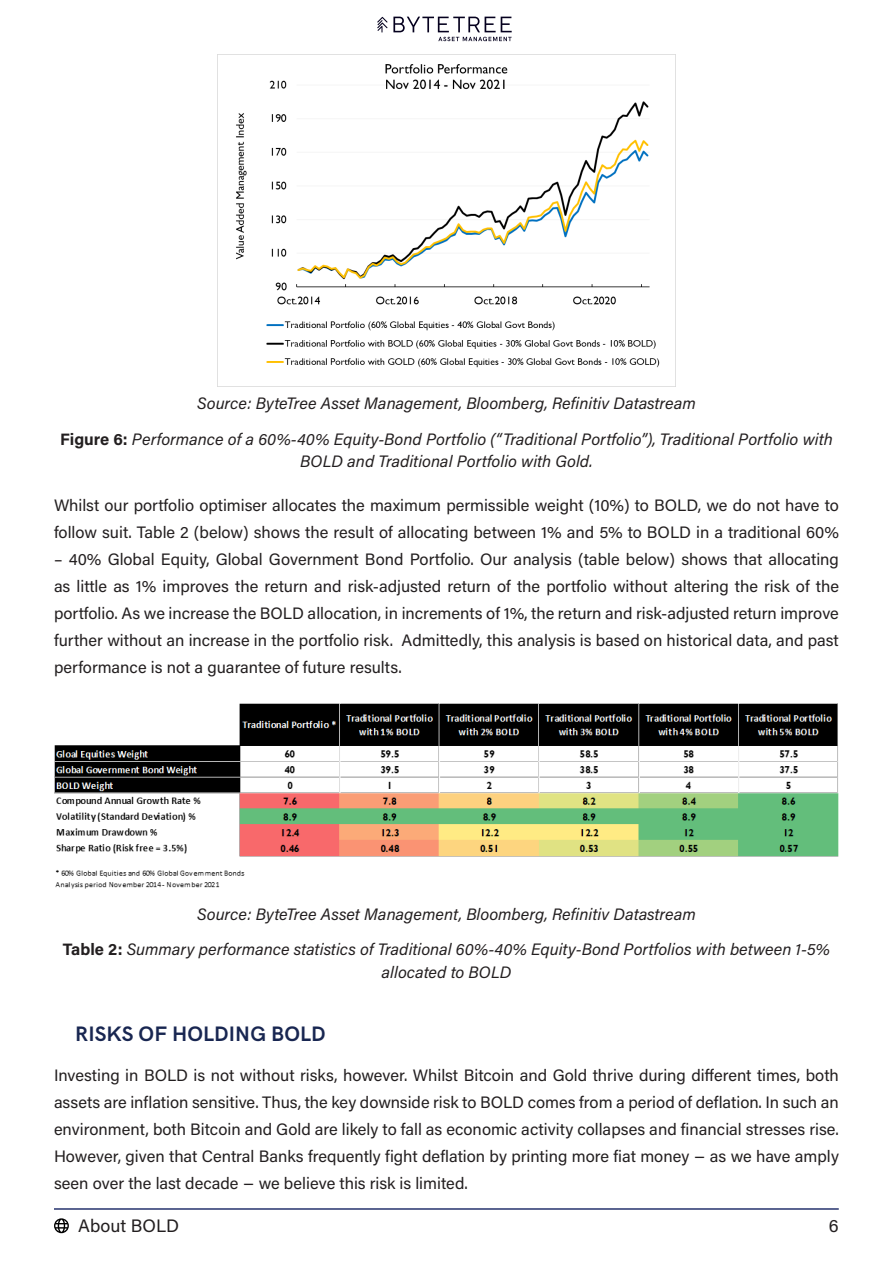
<style>
.page{position:relative;width:893px;height:1263px;background:#fff}
.page>*{position:absolute;margin:0;border:0;box-sizing:border-box;transform-origin:0 0}
.Subheader{font:700 21px "HK Grotesk";letter-spacing:.005em;color:#182651}
.t1{font:18px "Acumin Pro";color:#231f20}
.Paragraph_Style_1{font:16.5px/27px "Acumin Pro";color:#231f20;text-align:justify}
.t2{font:italic 16.5px/22.5px "Acumin Pro";color:#231f20;text-align:center}
.s1{font-weight:700;font-style:normal}
</style>
<div class="page">
<svg style="left:54px;top:1218px;width:15px;height:15px"></svg>
<hr style="left:54px;top:1208px;width:785px;height:2px;background:#26326e">
<svg style="left:377px;top:17px;width:10px;height:16px"></svg>
<svg style="left:393px;top:17px;width:119px;height:24px"></svg>
<img style="left:217px;top:54px;width:459px;height:333px">
<img style="left:54px;top:704px;width:785px;height:185px">
<p class="t2" style="left:197px;top:392px;width:500px">Source: ByteTree Asset Management, Bloomberg, Refinitiv Datastream</p>
<p class="t2" style="left:60px;top:427px;width:774px"><span class="s1">Figure 6:</span> Performance of a 60%-40% Equity-Bond Portfolio (“Traditional Portfolio”), Traditional Portfolio with<br>BOLD and Traditional Portfolio with Gold.</p>
<p class="Paragraph_Style_1" style="left:54px;top:491px;width:786px">Whilst our portfolio optimiser allocates the maximum permissible weight (10%) to BOLD, we do not have to follow suit. Table 2 (below) shows the result of allocating between 1% and 5% to BOLD in a traditional 60%</p>
<p class="Paragraph_Style_1" style="left:54px;top:545px;width:787px">– 40% Global Equity, Global Government Bond Portfolio. Our analysis (table below) shows that allocating as little as 1% improves the return and risk-adjusted return of the portfolio without altering the risk of the portfolio. As we increase the BOLD allocation, in increments of 1%, the return and risk-adjusted return improve further without an increase in the portfolio risk. Admittedly, this analysis is based on historical data, and past performance is not a guarantee of future results.</p>
<p class="t2" style="left:197px;top:902px;width:500px">Source: ByteTree Asset Management, Bloomberg, Refinitiv Datastream</p>
<p class="t2" style="left:63px;top:937px;width:769px"><span class="s1">Table 2:</span> Summary performance statistics of Traditional 60%-40% Equity-Bond Portfolios with between 1-5% allocated to BOLD</p>
<p class="Subheader" style="left:75px;top:1018px;width:252px">RISKS OF HOLDING BOLD</p>
<p class="Paragraph_Style_1" style="left:54px;top:1061px;width:786px">Investing in BOLD is not without risks, however. Whilst Bitcoin and Gold thrive during different times, both assets are inflation sensitive. Thus, the key downside risk to BOLD comes from a period of deflation. In such an environment, both Bitcoin and Gold are likely to fall as economic activity collapses and financial stresses rise.<br>However, given that Central Banks frequently fight deflation by printing more fiat money − as we have amply seen over the last decade − we believe this risk is limited.</p>
<p class="t1" style="left:78px;top:1213px;width:102px">About BOLD</p>
<p class="t1" style="left:829px;top:1213px;width:11px">6</p>
</div>
